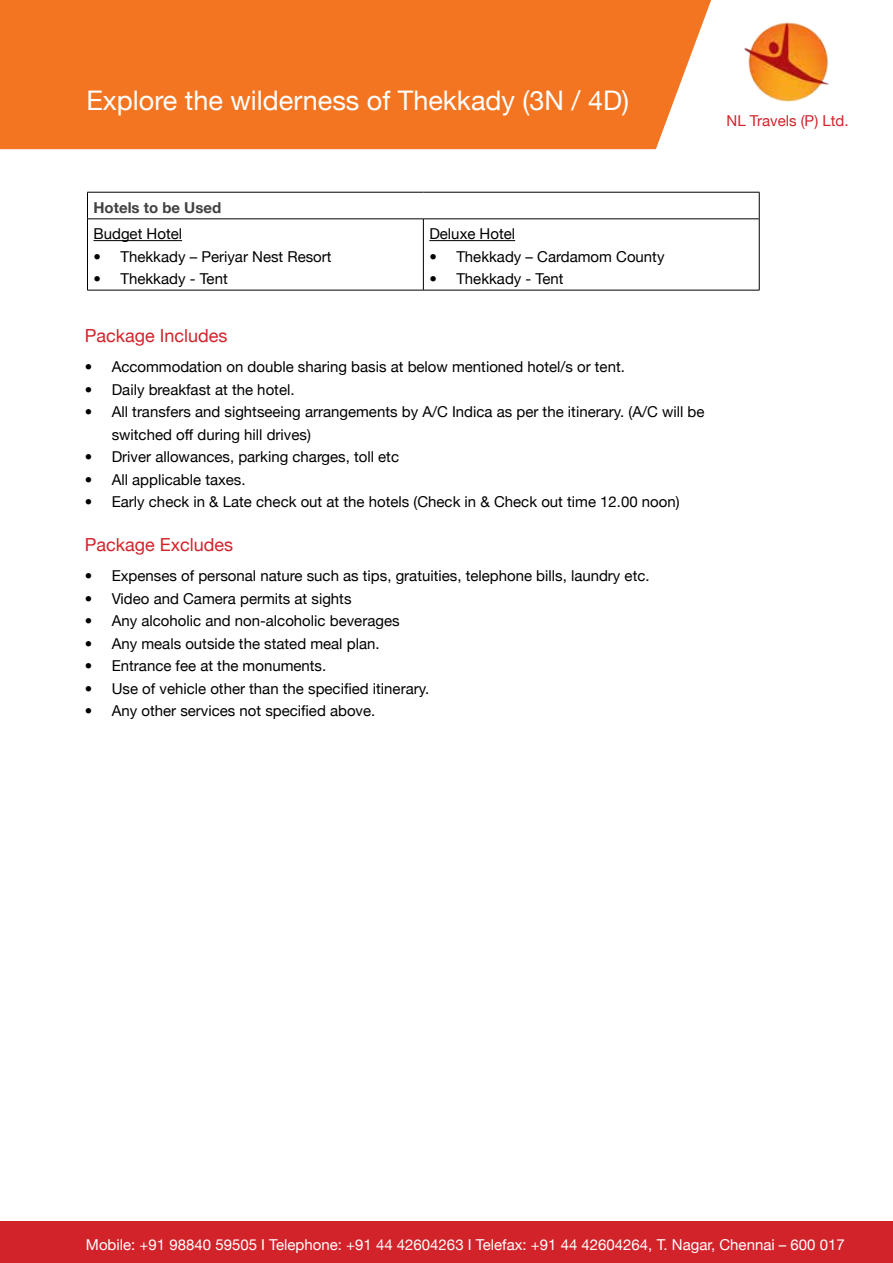
<style>
.page{position:relative;width:893px;height:1263px;background:#fff}
.page>*{position:absolute;margin:0;border:0;box-sizing:border-box;transform-origin:0 0}
.t1{font:27px "Helvetica Neue";color:#fff}
.t2{font:18px "Helvetica Neue";color:#d2232a}
.t3{font:15px/22.5px "Helvetica Neue";color:#000}
.t4{font:15px "Helvetica Neue";color:#fff}
.t5{font:15px "Helvetica Neue";color:#d2232a}
.t6{font:700 15px "Helvetica Neue";color:#414042}
</style>
<div class="page">
<div style="left:0;top:0;width:711px;height:149px;background:#f47521"></div>
<img style="left:744px;top:22px;width:85px;height:80px">
<div style="left:0;top:1222px;width:893px;height:41px;background:#d2232a"></div>
<hr style="left:87px;top:192px;width:336px;height:1px;background:#000">
<svg style="left:87px;top:192px;width:1px;height:27px"></svg>
<hr style="left:423px;top:192px;width:336px;height:1px;background:#000">
<svg style="left:759px;top:192px;width:1px;height:27px"></svg>
<hr style="left:87px;top:219px;width:336px;height:1px;background:#000">
<hr style="left:87px;top:219px;width:1px;height:71px;background:#000">
<hr style="left:423px;top:219px;width:336px;height:1px;background:#000">
<hr style="left:423px;top:219px;width:1px;height:71px;background:#000">
<hr style="left:759px;top:219px;width:1px;height:71px;background:#000">
<hr style="left:87px;top:290px;width:336px;height:1px;background:#000">
<hr style="left:423px;top:290px;width:336px;height:1px;background:#000">
<hr style="left:93px;top:240px;width:89px;height:1px;background:#000">
<hr style="left:429px;top:240px;width:86px;height:1px;background:#000">
<h1 class="t1" style="left:86px;top:84px;width:544px">Explore the wilderness of Thekkady (3N / 4D)</h1>
<p class="t5" style="left:726px;top:112px;width:123px">NL Travels (P) Ltd.</p>
<p class="t6" style="left:93px;top:198px;width:129px">Hotels to be Used</p>
<p class="t3" style="left:93px;top:222px;width:90px">Budget Hotel</p>
<p class="t3" style="left:93px;top:245px;width:240px">• Thekkady – Periyar Nest Resort</p>
<p class="t3" style="left:93px;top:267px;width:136px">• Thekkady - Tent</p>
<p class="t3" style="left:429px;top:222px;width:87px">Deluxe Hotel</p>
<p class="t3" style="left:429px;top:245px;width:237px">• Thekkady – Cardamom County</p>
<p class="t3" style="left:429px;top:267px;width:136px">• Thekkady - Tent</p>
<p class="t2" style="left:85px;top:325px;width:144px">Package Includes</p>
<p class="t3" style="left:85px;top:355px;width:542px">• Accommodation on double sharing basis at below mentioned hotel/s or tent.</p>
<p class="t3" style="left:85px;top:378px;width:211px">• Daily breakfast at the hotel.</p>
<p class="t3" style="left:112px;top:400px;width:594px;text-indent:-27px">• All transfers and sightseeing arrangements by A/C Indica as per the itinerary. (A/C will be switched off during hill drives)</p>
<p class="t3" style="left:85px;top:445px;width:316px">• Driver allowances, parking charges, toll etc</p>
<p class="t3" style="left:85px;top:468px;width:162px">• All applicable taxes.</p>
<p class="t3" style="left:85px;top:490px;width:596px">• Early check in &amp; Late check out at the hotels (Check in &amp; Check out time 12.00 noon)</p>
<p class="t2" style="left:85px;top:534px;width:150px">Package Excludes</p>
<p class="t3" style="left:85px;top:564px;width:566px">• Expenses of personal nature such as tips, gratuities, telephone bills, laundry etc.</p>
<p class="t3" style="left:85px;top:587px;width:268px">• Video and Camera permits at sights</p>
<p class="t3" style="left:85px;top:609px;width:316px">• Any alcoholic and non-alcoholic beverages</p>
<p class="t3" style="left:85px;top:632px;width:296px">• Any meals outside the stated meal plan.</p>
<p class="t3" style="left:85px;top:654px;width:243px">• Entrance fee at the monuments.</p>
<p class="t3" style="left:85px;top:677px;width:346px">• Use of vehicle other than the specified itinerary.</p>
<p class="t3" style="left:85px;top:699px;width:292px">• Any other services not specified above.</p>
<p class="t4" style="left:86px;top:1236px;width:760px">Mobile: +91 98840 59505 I Telephone: +91 44 42604263 I Telefax: +91 44 42604264, T. Nagar, Chennai – 600 017</p>
</div>
